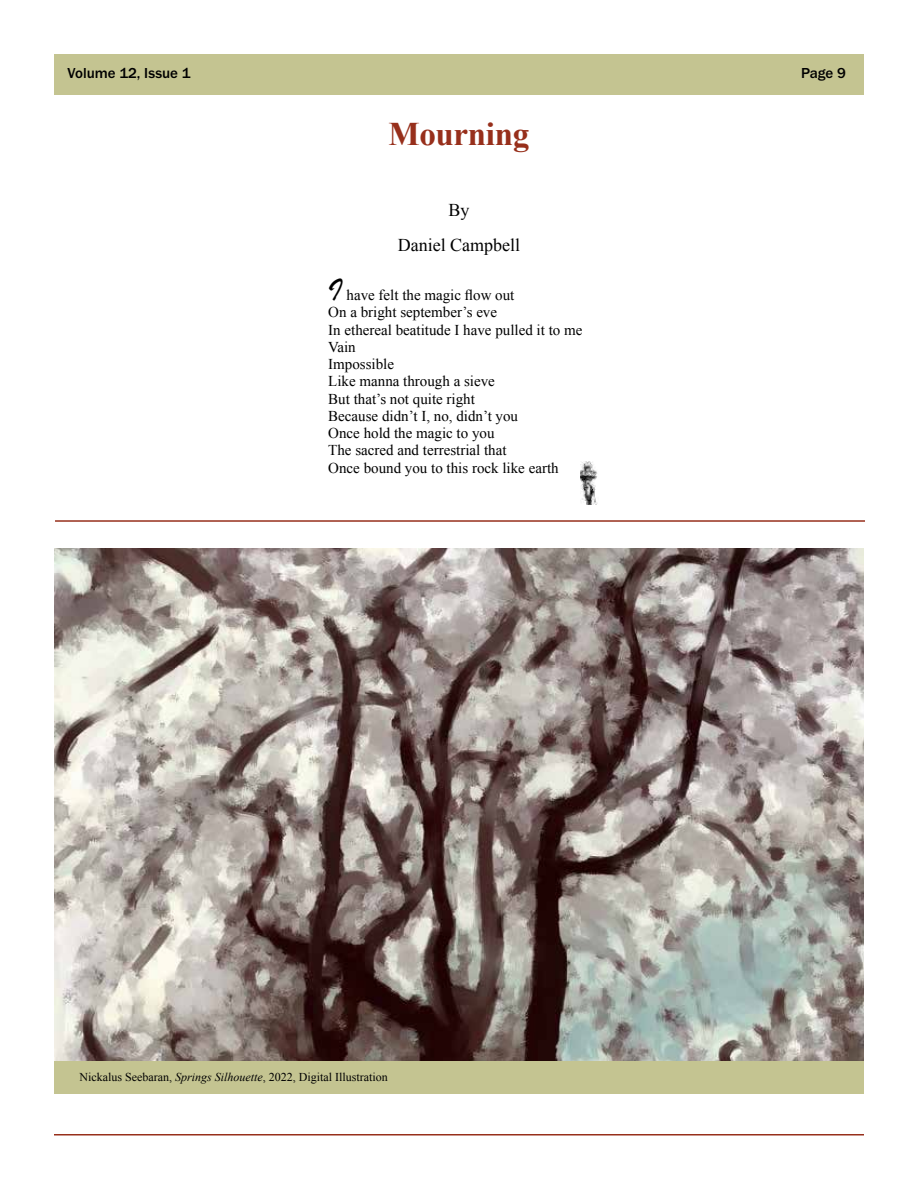
<style>
.page{position:relative;width:918px;height:1188px;background:#fff}
.page>*{position:absolute;margin:0;border:0;box-sizing:border-box;transform-origin:0 0}
.t1{font:700 33px "Times New Roman";letter-spacing:-.01em;color:#972f1b}
.t2{font:18px/35.2px "Times New Roman";color:#000;text-align:center}
.t3{font:15px/17.2px "Times New Roman";color:#000}
.t4{font:500 15px "Franklin Gothic URW";color:#000}
.t5{font:12px "Times New Roman";color:#000}
.s1{font-family:"Brush Script";font-size:33px}
.s2{font-style:italic}
</style>
<div class="page">
<div style="left:54px;top:54px;width:810px;height:41px;background:#c4c491"></div>
<hr style="left:54px;top:1134px;width:810px;height:2px;background:#972f1b">
<img style="left:54px;top:549px;width:810px;height:512px">
<div style="left:54px;top:1061px;width:810px;height:33px;background:#c4c491"></div>
<img style="left:580px;top:461px;width:18px;height:44px">
<hr style="left:55px;top:520px;width:810px;height:2px;background:#972f1b">
<p class="t4" style="left:68px;top:63px;width:125px">Volume 12, Issue 1</p>
<p class="t4" style="left:801px;top:63px;width:46px">Page 9</p>
<h1 class="t1" style="left:389px;top:111px;width:142px">Mourning</h1>
<p class="t2" style="left:398px;top:192px;width:124px">By<br>Daniel Campbell</p>
<p class="t3" style="left:328px;top:286px;width:256px"><span class="s1">I</span> have felt the magic flow out<br>On a bright september’s eve<br>In ethereal beatitude I have pulled it to me<br>Vain<br>Impossible<br>Like manna through a sieve<br>But that’s not quite right<br>Because didn’t I, no, didn’t you<br>Once hold the magic to you<br>The sacred and terrestrial that<br>Once bound you to this rock like earth</p>
<p class="t5" style="left:80px;top:1069px;width:310px">Nickalus Seebaran, <span class="s2">Springs Silhouette</span>, 2022, Digital Illustration</p>
</div>
